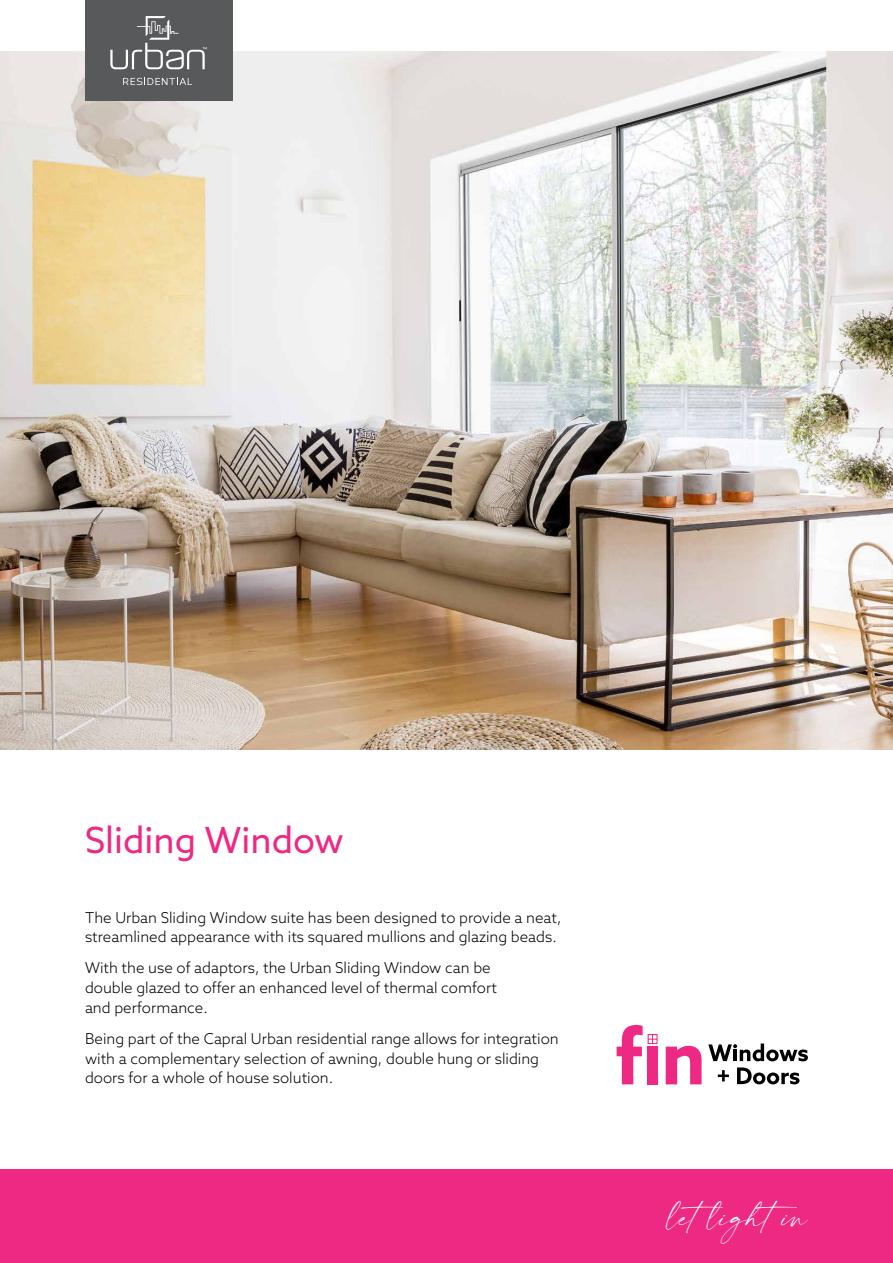
<style>
.page{position:relative;width:893px;height:1263px;background:#fff}
.page>*{position:absolute;margin:0;border:0;box-sizing:border-box;transform-origin:0 0}
.t1{font:36px "Azo Sans";color:#ed2984}
.t2{font:28.5px "modernline Personal Use";color:#fff}
.t3{font:300 15px/20px "Azo Sans";color:#000}
</style>
<div class="page">
<img style="left:0;top:51px;width:893px;height:698px">
<div style="left:85px;top:0;width:147px;height:101px;background:#58595b"></div>
<svg style="left:123px;top:78px;width:69px;height:7px"></svg>
<svg style="left:110px;top:16px;width:97px;height:53px"></svg>
<div style="left:0;top:1169px;width:893px;height:94px;background:#ed2984"></div>
<svg style="left:708px;top:1043px;width:100px;height:18px"></svg>
<svg style="left:718px;top:1070px;width:11px;height:11px"></svg>
<svg style="left:737px;top:1067px;width:62px;height:17px"></svg>
<div style="left:647px;top:1046px;width:11px;height:38px;background:#ed2984"></div>
<svg style="left:666px;top:1046px;width:36px;height:38px"></svg>
<svg style="left:617px;top:1025px;width:40px;height:59px"></svg>
<h1 class="t1" style="left:85px;top:816px;width:260px">Sliding Window</h1>
<p class="t3" style="left:85px;top:907px;width:478px">The Urban Sliding Window suite has been designed to provide a neat, streamlined appearance with its squared mullions and glazing beads.</p>
<p class="t3" style="left:85px;top:957px;width:413px">With the use of adaptors, the Urban Sliding Window can be double glazed to offer an enhanced level of thermal comfort and performance.</p>
<p class="t3" style="left:85px;top:1028px;width:475px">Being part of the Capral Urban residential range allows for integration with a complementary selection of awning, double hung or sliding doors for a whole of house solution.</p>
<h2 class="t2" style="left:668px;top:1201px;width:143px">letlightin</h2>
</div>
